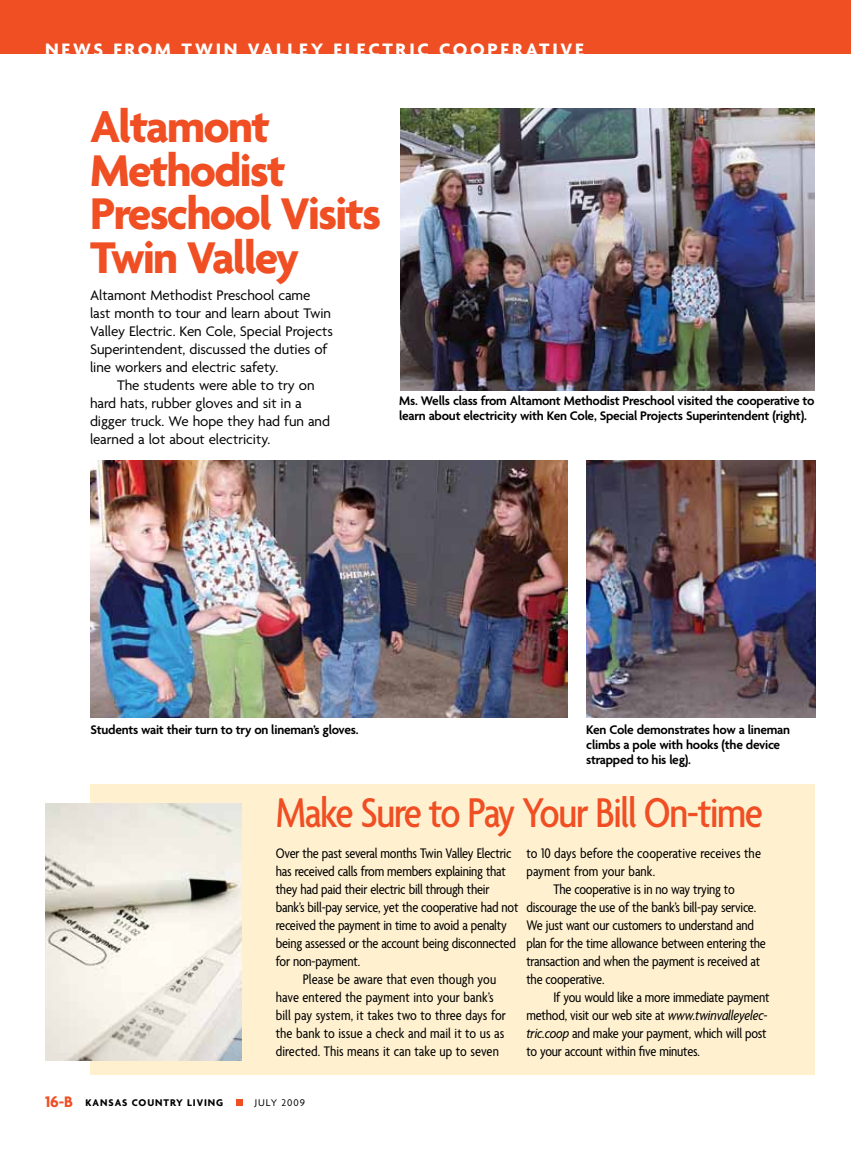
<style>
.page{position:relative;width:851px;height:1161px;background:#fff}
.page>*{position:absolute;margin:0;border:0;box-sizing:border-box;transform-origin:0 0}
.t1{font:700 48px/43.5px "Agenda";letter-spacing:-.035em;color:#f04e23}
.t2{font:500 condensed 45px "Agenda";letter-spacing:-.03em;color:#f04e23}
.t3{font:700 19.5px "Agenda";letter-spacing:.14em;color:#fff}
.t4{font:condensed 15px/18px "Agenda";letter-spacing:-.015em;color:#000}
.t5{font:15px/18px "Agenda";letter-spacing:-.005em;color:#000}
.t6{font:condensed 15px/18px "Agenda";letter-spacing:.005em;color:#000}
.t7{font:600 13.5px/15px "Agenda";letter-spacing:-.02em;color:#000}
.t8{font:700 10.5px "Agenda";letter-spacing:.09em;color:#000}
.t9{font:10.5px "Agenda";letter-spacing:.09em;color:#000}
.s1{font-style:italic}
.s2{font-size:16.5px;color:#f04e23}
</style>
<div class="page">
<div style="left:90px;top:784px;width:724px;height:291px;background:#fff1d0"></div>
<img style="left:400px;top:108px;width:414px;height:283px">
<img style="left:90px;top:460px;width:477px;height:257px">
<img style="left:586px;top:460px;width:229px;height:257px">
<img style="left:45px;top:804px;width:196px;height:257px">
<div style="left:236px;top:1099px;width:6px;height:7px;background:#f04e23"></div>
<div style="left:0;top:0;width:850px;height:54px;background:#f04e23"></div>
<h3 class="t3" style="left:45px;top:39px;width:540px">NEWS FROM TWIN VALLEY ELECTRIC COOPERAT IVE</h3>
<h1 class="t1" style="left:90px;top:108px;width:292px">ALTAMONT<br>METHODIST<br>PRESCHOOL VISITS<br>TWIN VALLEY</h1>
<p class="t5" style="left:90px;top:287px;width:244px">Altamont Methodist Preschool came last month to tour and learn about Twin Valley Electric. Ken Cole, Special Projects Superintendent, discussed the duties of line workers and electric safety.</p>
<p class="t5" style="left:90px;top:377px;width:241px;text-indent:27px">The students were able to try on hard hats, rubber gloves and sit in a digger truck. We hope they had fun and learned a lot about electricity.</p>
<p class="t7" style="left:399px;top:394px;width:417px">Ms. Wells class from Altamont Methodist Preschool visited the cooperative to learn about electricity with Ken Cole, Special Projects Superintendent (right).</p>
<p class="t7" style="left:90px;top:723px;width:269px">Students wait their turn to try on lineman’s gloves.</p>
<p class="t7" style="left:586px;top:723px;width:205px">Ken Cole demonstrates how a lineman climbs a pole with hooks (the device strapped to his leg).</p>
<h2 class="t2" style="left:276px;top:788px;width:489px">Make Sure to Pay Your Bill On-time</h2>
<p class="t4" style="left:276px;top:845px;width:244px">Over the past several months Twin Valley Electric has received calls from members explaining that they had paid their electric bill through their bank’s bill-pay service, yet the cooperative had not received the payment in time to avoid a penalty being assessed or the account being disconnected for non-payment.</p>
<p class="t6" style="left:276px;top:971px;width:232px;text-indent:27px">Please be aware that even though you have entered the payment into your bank’s bill pay system, it takes two to three days for the bank to issue a check and mail it to us as directed. This means it can take up to seven</p>
<p class="t6" style="left:526px;top:845px;width:236px">to 10 days before the cooperative receives the</p>
<p class="t6" style="left:526px;top:863px;width:130px">payment from your bank.</p>
<p class="t4" style="left:553px;top:881px;width:183px">The cooperative is in no way trying to</p>
<p class="t4" style="left:526px;top:899px;width:231px">discourage the use of the bank’s bill-pay service.</p>
<p class="t4" style="left:526px;top:917px;width:229px">We just want our customers to understand and</p>
<p class="t4" style="left:526px;top:935px;width:241px">plan for the time allowance between entering the</p>
<p class="t4" style="left:526px;top:953px;width:235px">transaction and when the payment is received at</p>
<p class="t4" style="left:526px;top:971px;width:79px">the cooperative.</p>
<p class="t4" style="left:553px;top:989px;width:217px">If you would like a more immediate payment</p>
<p class="t4" style="left:526px;top:1007px;width:243px">method, visit our web site at <span class="s1">www.twinvalleyelec-</span></p>
<p class="t4" style="left:526px;top:1025px;width:242px"><span class="s1">tric.coop</span> and make your payment, which will post</p>
<p class="t4" style="left:526px;top:1043px;width:175px">to your account within five minutes.</p>
<p class="t8" style="left:45px;top:1096px;width:176px"><span class="s2">16-B</span> KANSAS COUNTRY LIVING</p>
<p class="t9" style="left:255px;top:1096px;width:52px">July 2009</p>
</div>
